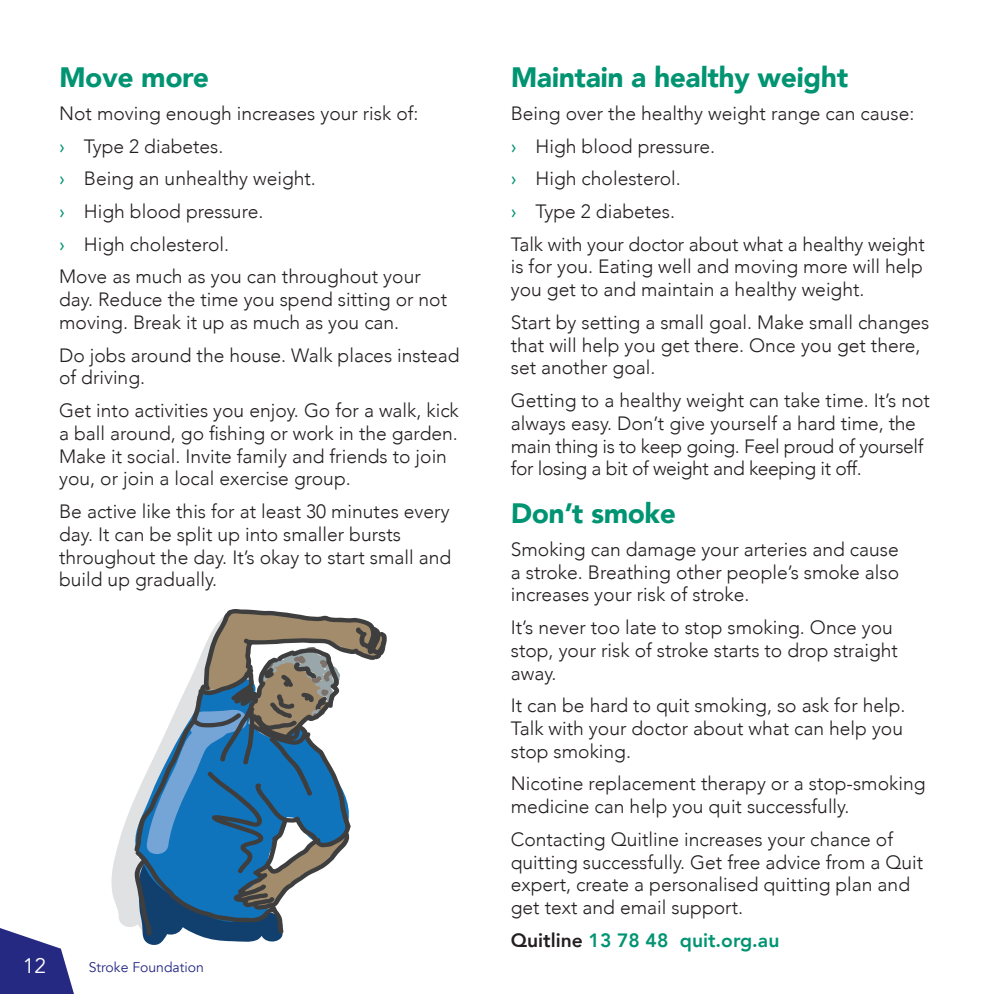
<style>
.page{position:relative;width:990px;height:994px;background:#fff}
.page>*{position:absolute;margin:0;border:0;box-sizing:border-box;transform-origin:0 0}
.t1{font:900 28px "Avenir";color:#009472}
.t2{font:21px "Avenir";color:#fff}
.t3{font:300 19.25px/22.8px "Avenir";color:#231f20}
.t4{font:300 19.25px/22.8px "Avenir";letter-spacing:-.02em;color:#231f20}
.t5{font:800 19.25px "Avenir";color:#009472}
.t6{font:14px "Avenir";color:#252982}
.s1{font-weight:400;color:#009472}
.s2{color:#231f20}
</style>
<div class="page">
<svg style="left:111px;top:808px;width:23px;height:119px;fill:#e0e1e3"></svg>
<svg style="left:143px;top:936px;width:139px;height:9px"></svg>
<svg style="left:134px;top:609px;width:253px;height:327px"></svg>
<svg style="left:0;top:928px;width:74px;height:66px"></svg>
<h1 class="t1" style="left:59px;top:53px;width:152px">Move more</h1>
<p class="t3" style="left:59px;top:97px;width:363px;line-height:32.7px">Not moving enough increases your risk of: <span class="s1">›</span> Type 2 diabetes.<br><span class="s1">›</span> Being an unhealthy weight.<br><span class="s1">›</span> High blood pressure.<br><span class="s1">›</span> High cholesterol.<br>Move as much as you can throughout your</p>
<p class="t3" style="left:59px;top:288px;width:389px">day. Reduce the time you spend sitting or not moving. Break it up as much as you can.</p>
<p class="t3" style="left:59px;top:343px;width:402px">Do jobs around the house. Walk places instead of driving.</p>
<p class="t3" style="left:59px;top:399px;width:401px">Get into activities you enjoy. Go for a walk, kick a ball around, go fishing or work in the garden.<br>Make it social. Invite family and friends to join you, or join a local exercise group.</p>
<p class="t3" style="left:59px;top:500px;width:393px">Be active like this for at least 30 minutes every day. It can be split up into smaller bursts throughout the day. It’s okay to start small and build up gradually.</p>
<p class="t2" style="left:23px;top:952px;width:25px">12</p>
<p class="t6" style="left:89px;top:958px;width:117px">Stroke Foundation</p>
<h1 class="t1" style="left:511px;top:53px;width:339px">Maintain a healthy weight</h1>
<p class="t3" style="left:511px;top:97px;width:415px;line-height:32.7px">Being over the healthy weight range can cause: <span class="s1">›</span> High blood pressure.<br><span class="s1">›</span> High cholesterol.<br><span class="s1">›</span> Type 2 diabetes.<br>Talk with your doctor about what a healthy weight</p>
<p class="t3" style="left:511px;top:255px;width:414px">is for you. Eating well and moving more will help you get to and maintain a healthy weight.</p>
<p class="t3" style="left:511px;top:311px;width:420px">Start by setting a small goal. Make small changes that will help you get there. Once you get there, set another goal.</p>
<p class="t4" style="left:511px;top:389px;width:420px">Getting to a healthy weight can take time. It’s not always easy. Don’t give yourself a hard time, the main thing is to keep going. Feel proud of yourself for losing a bit of weight and keeping it off.</p>
<h1 class="t1" style="left:511px;top:489px;width:167px">Don’t smoke</h1>
<p class="t3" style="left:511px;top:537px;width:390px;text-align:justify">Smoking can damage your arteries and cause a stroke. Breathing other people’s smoke also increases your risk of stroke.</p>
<p class="t3" style="left:511px;top:615px;width:388px">It’s never too late to stop smoking. Once you stop, your risk of stroke starts to drop straight away.</p>
<p class="t3" style="left:511px;top:694px;width:396px">It can be hard to quit smoking, so ask for help.<br>Talk with your doctor about what can help you stop smoking.</p>
<p class="t3" style="left:511px;top:772px;width:416px">Nicotine replacement therapy or a stop-smoking medicine can help you quit successfully.</p>
<p class="t3" style="left:511px;top:827px;width:414px">Contacting Quitline increases your chance of quitting successfully. Get free advice from a Quit expert, create a personalised quitting plan and get text and email support.</p>
<p class="t5" style="left:511px;top:924px;width:270px"><span class="s2">Quitline</span> 13 78 48 quit.org.au</p>
</div>
